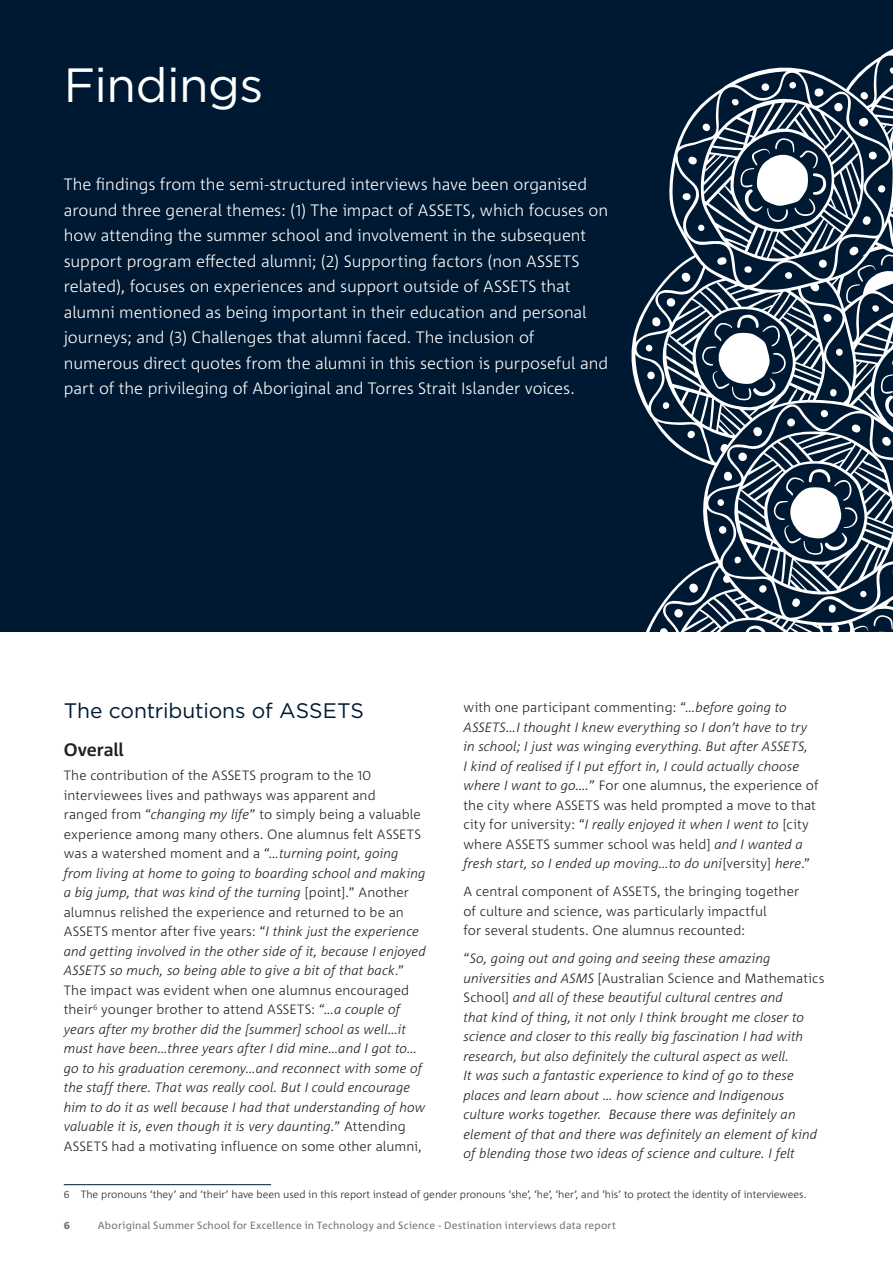
<style>
.page{position:relative;width:893px;height:1263px;background:#fff}
.page>*{position:absolute;margin:0;border:0;box-sizing:border-box;transform-origin:0 0}
.H1_Page_Title_A4{font:48px "Gotham";letter-spacing:-.01em;color:#fff}
.H2_Heading{font:21px "Gotham";letter-spacing:-.005em;color:#001932}
.H3_Subhead{font:700 18px "Corpid C1";letter-spacing:-.005em;color:#231f20}
.Introduction_A4{font:300 16.5px/25.5px "Corpid C1";letter-spacing:-.005em;color:#fff}
.Body_Copy{font:italic 300 13.5px/19.5px "Corpid C1";letter-spacing:.005em;color:#231f20}
.Body_Copy-2{font:300 13.5px/19.5px "Corpid C1";letter-spacing:.005em;color:#231f20}
.Footnote{font:300 10.5px "Corpid C1";color:#231f20}
.t1{font:10.5px "Corpid C1";letter-spacing:.015em;color:#757679}
.t2{font:800 10.5px "Corpid C1";color:#757679}
.s1{font-style:normal}
</style>
<div class="page">
<div style="left:0;top:0;width:893px;height:631px;background:#001932"></div>
<svg style="left:627px;top:49px;width:266px;height:583px"></svg>
<svg style="left:689px;top:583px;width:9px;height:10px"></svg>
<svg style="left:674px;top:609px;width:9px;height:9px"></svg>
<svg style="left:660px;top:628px;width:8px;height:4px"></svg>
<svg style="left:709px;top:625px;width:85px;height:7px"></svg>
<svg style="left:787px;top:418px;width:8px;height:9px"></svg>
<svg style="left:753px;top:427px;width:9px;height:9px"></svg>
<svg style="left:738px;top:453px;width:9px;height:8px"></svg>
<svg style="left:724px;top:471px;width:8px;height:10px"></svg>
<svg style="left:717px;top:499px;width:7px;height:7px"></svg>
<svg style="left:718px;top:526px;width:8px;height:8px"></svg>
<svg style="left:734px;top:556px;width:7px;height:8px"></svg>
<svg style="left:759px;top:585px;width:8px;height:8px"></svg>
<svg style="left:792px;top:598px;width:9px;height:9px"></svg>
<svg style="left:829px;top:605px;width:7px;height:8px"></svg>
<svg style="left:882px;top:437px;width:9px;height:9px"></svg>
<svg style="left:852px;top:424px;width:9px;height:9px"></svg>
<svg style="left:821px;top:410px;width:7px;height:7px"></svg>
<svg style="left:860px;top:591px;width:6px;height:6px"></svg>
<svg style="left:773px;top:469px;width:85px;height:86px"></svg>
<svg style="left:681px;top:273px;width:9px;height:9px"></svg>
<svg style="left:667px;top:298px;width:9px;height:9px"></svg>
<svg style="left:652px;top:317px;width:9px;height:9px"></svg>
<svg style="left:645px;top:345px;width:8px;height:6px"></svg>
<svg style="left:647px;top:372px;width:8px;height:7px"></svg>
<svg style="left:663px;top:402px;width:6px;height:7px"></svg>
<svg style="left:687px;top:431px;width:8px;height:7px"></svg>
<svg style="left:830px;top:389px;width:7px;height:8px"></svg>
<svg style="left:836px;top:349px;width:7px;height:7px"></svg>
<div style="left:823px;top:314px;width:8px;height:8px;background:#fff;border-radius:50%"></div>
<svg style="left:702px;top:315px;width:84px;height:85px"></svg>
<svg style="left:869px;top:151px;width:8px;height:9px"></svg>
<svg style="left:859px;top:117px;width:9px;height:10px"></svg>
<svg style="left:834px;top:103px;width:9px;height:9px"></svg>
<svg style="left:814px;top:88px;width:10px;height:9px"></svg>
<svg style="left:789px;top:81px;width:7px;height:8px"></svg>
<svg style="left:762px;top:83px;width:7px;height:8px"></svg>
<svg style="left:732px;top:99px;width:7px;height:7px"></svg>
<svg style="left:702px;top:123px;width:8px;height:8px"></svg>
<svg style="left:688px;top:156px;width:9px;height:9px"></svg>
<svg style="left:683px;top:193px;width:8px;height:7px"></svg>
<svg style="left:717px;top:257px;width:10px;height:8px"></svg>
<svg style="left:744px;top:266px;width:8px;height:7px"></svg>
<svg style="left:785px;top:272px;width:7px;height:7px"></svg>
<svg style="left:849px;top:246px;width:44px;height:36px"></svg>
<svg style="left:863px;top:216px;width:8px;height:9px"></svg>
<svg style="left:878px;top:185px;width:7px;height:8px"></svg>
<div style="left:819px;top:260px;width:8px;height:8px;background:#fff;border-radius:50%"></div>
<svg style="left:698px;top:225px;width:6px;height:6px"></svg>
<svg style="left:740px;top:138px;width:86px;height:84px"></svg>
<svg style="left:889px;top:67px;width:4px;height:7px"></svg>
<svg style="left:860px;top:92px;width:8px;height:8px"></svg>
<hr style="left:64px;top:1184px;width:207px;height:1px;background:#001932">
<h1 class="H1_Page_Title_A4" style="left:64px;top:54px;width:201px">Findings</h1>
<p class="Introduction_A4" style="left:64px;top:171px;width:546px">The findings from the semi-structured interviews have been organised around three general themes: (1) The impact of ASSETS, which focuses on how attending the summer school and involvement in the subsequent support program effected alumni; (2) Supporting factors (non ASSETS related), focuses on experiences and support outside of ASSETS that alumni mentioned as being important in their education and personal journeys; and (3) Challenges that alumni faced. The inclusion of numerous direct quotes from the alumni in this section is purposeful and part of the privileging of Aboriginal and Torres Strait Islander voices.</p>
<p class="Body_Copy" style="left:463px;top:697px;width:357px"><span class="s1">with one participant commenting: “</span>…before going to ASSETS…I thought I knew everything so I don’t have to try in school; I just was winging everything. But after ASSETS,<br>I kind of realised if I put effort in, I could actually choose where I want to go….<span class="s1">” For one alumnus, the experience of the city where ASSETS was held prompted a move to that city for university: “</span>I really enjoyed it when I went to <span class="s1">[city where ASSETS summer school was held]</span> and I wanted a fresh start, so I ended up moving…to do uni<span class="s1">[versity]</span> here<span class="s1">.”</span></p>
<p class="Body_Copy-2" style="left:463px;top:881px;width:337px">A central component of ASSETS, the bringing together of culture and science, was particularly impactful<br>for several students. One alumnus recounted:</p>
<p class="Body_Copy" style="left:463px;top:948px;width:363px"><span class="s1">“</span>So, going out and going and seeing these amazing universities and ASMS <span class="s1">[Australian Science and Mathematics School]</span> and all of these beautiful cultural centres and<br>that kind of thing, it not only I think brought me closer to science and closer to this really big fascination I had with research, but also definitely the cultural aspect as well.<br>It was such a fantastic experience to kind of go to these places and learn about … how science and Indigenous culture works together. Because there was definitely an element of that and there was definitely an element of kind of blending those two ideas of science and culture. I felt</p>
<p class="Footnote" style="left:64px;top:1187px;width:744px">6 The pronouns ‘they’ and ‘their’ have been used in this report instead of gender pronouns ‘she’, ‘he’, ‘her’, and ‘his’ to protect the identity of interviewees.</p>
<p class="t2" style="left:64px;top:1218px;width:8px">6</p>
<p class="t1" style="left:98px;top:1218px;width:520px">Aboriginal Summer School for Excellence in Technology and Science - Destination interviews data report</p>
<h2 class="H2_Heading" style="left:64px;top:698px;width:302px">The contributions of ASSETS</h2>
<h3 class="H3_Subhead" style="left:64px;top:739px;width:62px">Overall</h3>
<p class="Body_Copy" style="left:64px;top:765px;width:363px"><span class="s1">The contribution of the ASSETS program to the 10 interviewees lives and pathways was apparent and<br>ranged from “</span>changing my life<span class="s1">” to simply being a valuable experience among many others. One alumnus felt ASSETS was a watershed moment and a “</span>…turning point, going from living at home to going to boarding school and making a big jump, that was kind of the turning <span class="s1">[point].” Another alumnus relished the experience and returned to be an ASSETS mentor after five years: “</span>I think just the experience and getting involved in the other side of it, because I enjoyed ASSETS so much, so being able to give a bit of that back<span class="s1">.” The impact was evident when one alumnus encouraged their</span><sup>6</sup> <span class="s1">younger brother to attend ASSETS: “</span>…a couple of years after my brother did the [summer] school as well…it must have been…three years after I did mine…and I got to… go to his graduation ceremony…and reconnect with some of the staff there. That was really cool. But I could encourage him to do it as well because I had that understanding of how valuable it is, even though it is very daunting.<span class="s1">” Attending ASSETS had a motivating influence on some other alumni,</span></p>
</div>
